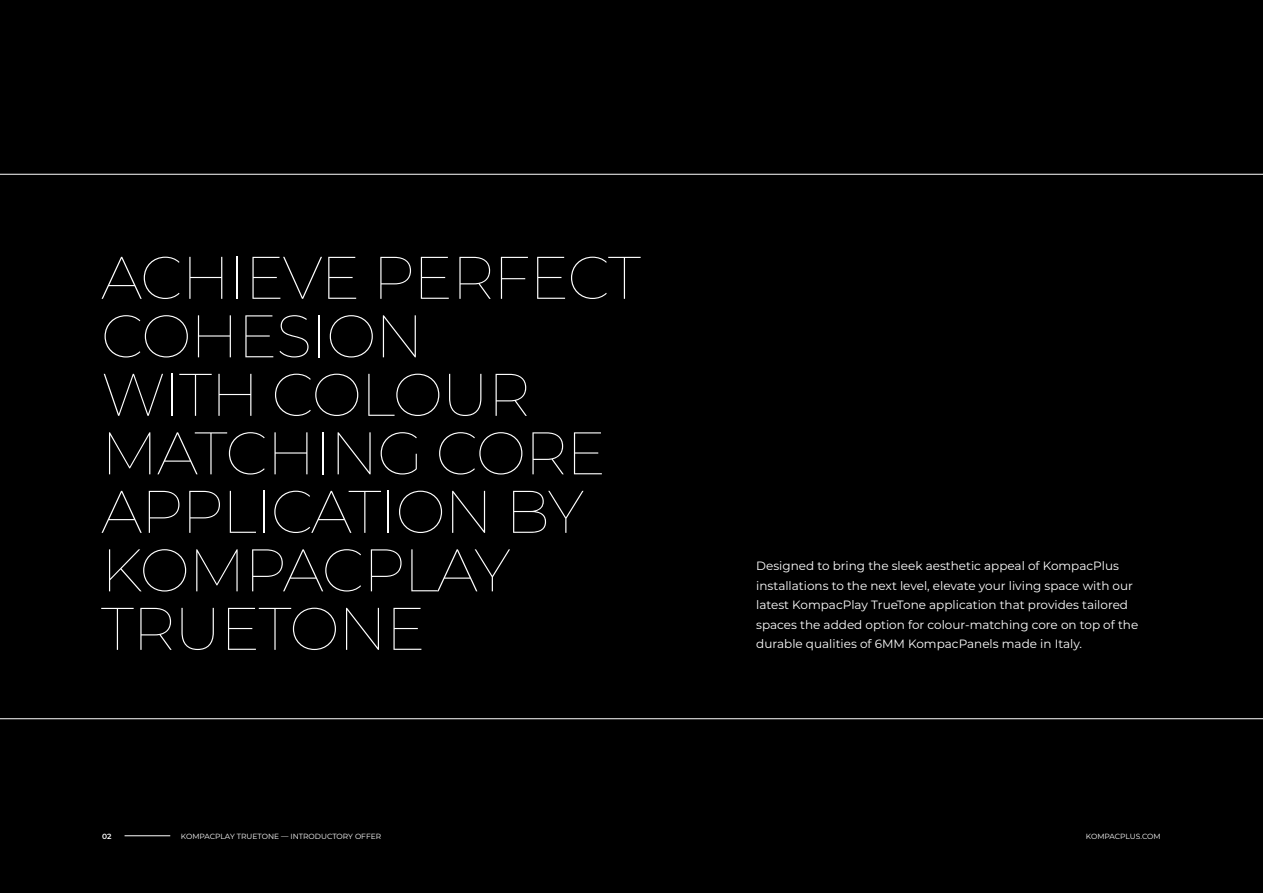
<style>
.page{position:relative;width:1263px;height:893px;background:#000}
.page>*{position:absolute;margin:0;border:0;box-sizing:border-box;transform-origin:0 0}
.t1{font:100 60px/58.5px "Montserrat";letter-spacing:-.025em;color:#fff}
.t2{font:12px/19.5px "Montserrat";color:#fff}
.t3{font:7.5px "Montserrat";color:#fff}
.t4{font:600 7.5px "Montserrat";color:#fff}
</style>
<div class="page">
<hr style="left:125px;top:835px;width:45px;height:1px;background:#fff">
<hr style="left:0;top:174px;width:1263px;height:1px;background:#fff">
<hr style="left:0;top:718px;width:1263px;height:1px;background:#fff">
<p class="t1" style="left:101px;top:247px;width:541px">ACHIEVE PERFECT<br>COHESION<br>WITH COLOUR<br>MATCHING CORE<br>APPLICATION BY<br>KOMPACPLAY<br>TRUETONE</p>
<p class="t2" style="left:756px;top:556px;width:384px">Designed to bring the sleek aesthetic appeal of KompacPlus installations to the next level, elevate your living space with our latest KompacPlay TrueTone application that provides tailored spaces the added option for colour-matching core on top of the durable qualities of 6MM KompacPanels made in Italy.</p>
<p class="t4" style="left:102px;top:831px;width:11px">02</p>
<p class="t3" style="left:181px;top:831px;width:202px">KOMPACPLAY TRUETONE –– INTRODUCTORY OFFER</p>
<p class="t3" style="left:1086px;top:831px;width:76px">KOMPACPLUS.COM</p>
</div>
